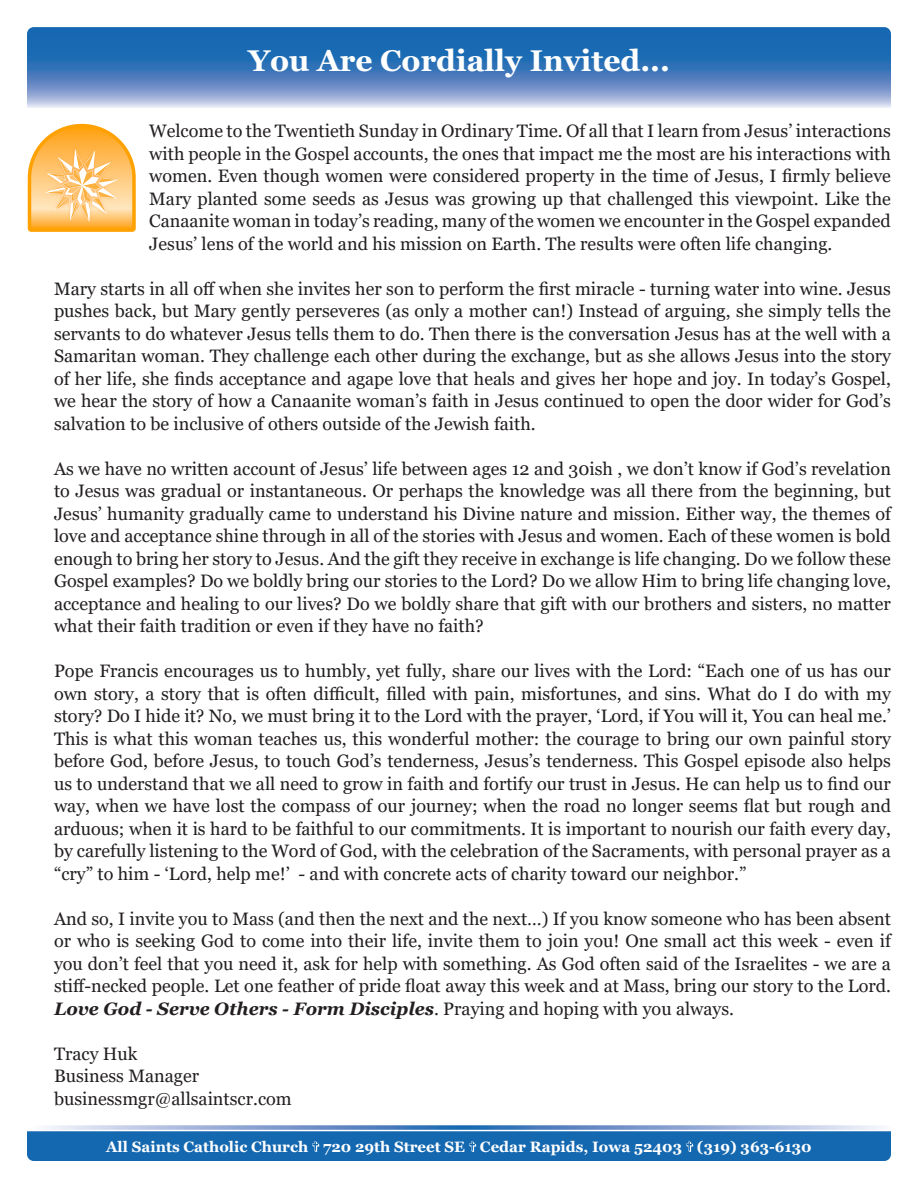
<style>
.page{position:relative;width:918px;height:1188px;background:#fff}
.page>*{position:absolute;margin:0;border:0;box-sizing:border-box;transform-origin:0 0}
.t1{font:700 30px "Georgia";color:#fff}
.t2{font:18px/22.5px "Georgia";color:#231f20;text-align:justify}
.t3{font:700 15px "Georgia";color:#fff}
.s1{font-weight:700;font-style:italic}
</style>
<div class="page">
<svg style="left:45px;top:1125px;width:836px;height:5px;background:#93add6"></svg>
<div style="left:27px;top:1131px;width:864px;height:30px;background:#1468b0"></div>
<svg style="left:27px;top:27px;width:864px;height:81px;background:#4c83c0"></svg>
<svg style="left:28px;top:124px;width:108px;height:108px;background:#fec877"></svg>
<p class="t1" style="left:248px;top:42px;width:423px">You Are Cordially Invited...</p>
<p class="t2" style="left:149px;top:120px;width:743px">Welcome to the Twentieth Sunday in Ordinary Time. Of all that I learn from Jesus’ interactions with people in the Gospel accounts, the ones that impact me the most are his interactions with women. Even though women were considered property in the time of Jesus, I firmly believe Mary planted some seeds as Jesus was growing up that challenged this viewpoint. Like the Canaanite woman in today’s reading, many of the women we encounter in the Gospel expanded Jesus’ lens of the world and his mission on Earth. The results were often life changing.</p>
<p class="t2" style="left:54px;top:278px;width:838px">Mary starts in all off when she invites her son to perform the first miracle - turning water into wine. Jesus pushes back, but Mary gently perseveres (as only a mother can!) Instead of arguing, she simply tells the servants to do whatever Jesus tells them to do. Then there is the conversation Jesus has at the well with a Samaritan woman. They challenge each other during the exchange, but as she allows Jesus into the story of her life, she finds acceptance and agape love that heals and gives her hope and joy. In today’s Gospel, we hear the story of how a Canaanite woman’s faith in Jesus continued to open the door wider for God’s salvation to be inclusive of others outside of the Jewish faith.</p>
<p class="t2" style="left:54px;top:458px;width:838px">As we have no written account of Jesus’ life between ages 12 and 30ish , we don’t know if God’s revelation to Jesus was gradual or instantaneous. Or perhaps the knowledge was all there from the beginning, but Jesus’ humanity gradually came to understand his Divine nature and mission. Either way, the themes of love and acceptance shine through in all of the stories with Jesus and women. Each of these women is bold enough to bring her story to Jesus. And the gift they receive in exchange is life changing. Do we follow these Gospel examples? Do we boldly bring our stories to the Lord? Do we allow Him to bring life changing love, acceptance and healing to our lives? Do we boldly share that gift with our brothers and sisters, no matter what their faith tradition or even if they have no faith?</p>
<p class="t2" style="left:54px;top:660px;width:839px">Pope Francis encourages us to humbly, yet fully, share our lives with the Lord: “Each one of us has our own story, a story that is often difficult, filled with pain, misfortunes, and sins. What do I do with my story? Do I hide it? No, we must bring it to the Lord with the prayer, ‘Lord, if You will it, You can heal me.’ This is what this woman teaches us, this wonderful mother: the courage to bring our own painful story before God, before Jesus, to touch God’s tenderness, Jesus’s tenderness. This Gospel episode also helps us to understand that we all need to grow in faith and fortify our trust in Jesus. He can help us to find our way, when we have lost the compass of our journey; when the road no longer seems flat but rough and arduous; when it is hard to be faithful to our commitments. It is important to nourish our faith every day, by carefully listening to the Word of God, with the celebration of the Sacraments, with personal prayer as a “cry” to him - ‘Lord, help me!’ - and with concrete acts of charity toward our neighbor.”</p>
<p class="t2" style="left:54px;top:908px;width:839px">And so, I invite you to Mass (and then the next and the next…) If you know someone who has been absent or who is seeking God to come into their life, invite them to join you! One small act this week - even if you don’t feel that you need it, ask for help with something. As God often said of the Israelites - we are a stiff-necked people. Let one feather of pride float away this week and at Mass, bring our story to the Lord.<br><span class="s1">Love God - Serve Others - Form Disciples</span>. Praying and hoping with you always.</p>
<p class="t2" style="left:54px;top:1043px;width:85px">Tracy Huk</p>
<p class="t2" style="left:54px;top:1065px;width:147px">Business Manager</p>
<p class="t2" style="left:54px;top:1088px;width:239px">businessmgr@allsaintscr.com</p>
<p class="t3" style="left:106px;top:1137px;width:707px">All Saints Catholic Church 720 29th Street SE Cedar Rapids, Iowa 52403 (319) 363-6130</p>
</div>
